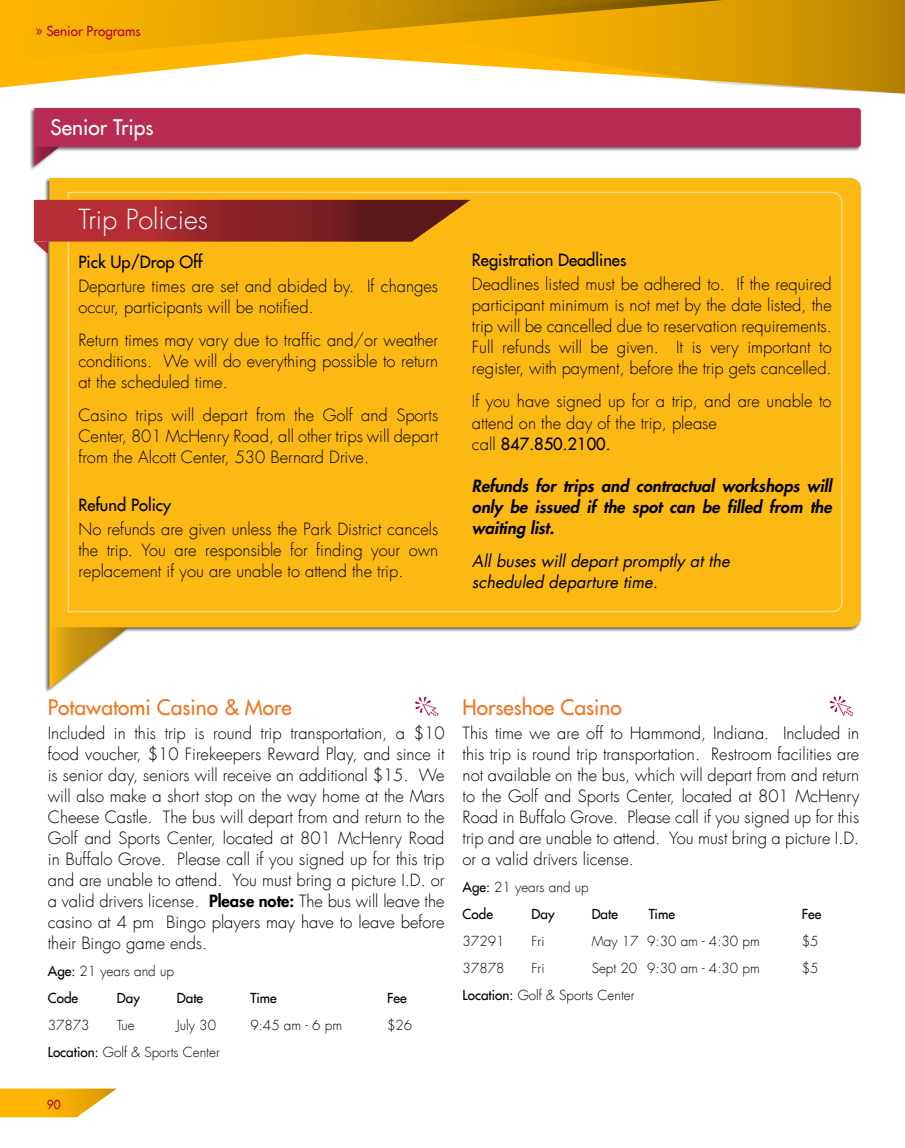
<style>
.page{position:relative;width:905px;height:1148px;background:#fff}
.page>*{position:absolute;margin:0;border:0;box-sizing:border-box;transform-origin:0 0}
.t1{font:300 27px "Futura LT";color:#fff}
.t2{font:21px "Futura LT";color:#ef7622}
.t3{font:21px "Futura LT";color:#fff}
.t4{font:300 16.5px/21px "Futura LT";color:#000;text-align:justify}
.t5{font:italic 800 16.5px/21px "Futura LT";color:#000;text-align:justify}
.t6{font:italic 16.5px/21px "Futura LT";color:#000}
.t7{font:16.5px "Futura LT";color:#000}
.t8{font:300 13.5px/27px "Futura LT";color:#000}
.t9{font:13.5px "Futura LT";color:#000}
.t10{font:13.5px "Futura LT";color:#ab0634}
.t11{font:12px "Futura LT";color:#ab0634}
.s1{font-weight:400}
.s2{font-weight:800}
</style>
<div class="page">
<svg style="left:49px;top:178px;width:811px;height:454px;background:#f5b821"></svg>
<svg style="left:49px;top:627px;width:79px;height:61px"></svg>
<div style="left:67px;top:191px;width:776px;height:422px;background:#fdb913"></div>
<svg style="left:34px;top:200px;width:436px;height:54px;background:#ab4d23"></svg>
<div style="left:29px;top:107px;width:832px;height:64px;background:#000;opacity:.6"></div>
<svg style="left:34px;top:108px;width:826px;height:58px;fill:#b82b53"></svg>
<svg style="left:34px;top:147px;width:25px;height:19px"></svg>
<svg style="left:415px;top:696px;width:23px;height:20px"></svg>
<svg style="left:829px;top:696px;width:24px;height:20px"></svg>
<svg style="left:0;top:1088px;width:117px;height:29px"></svg>
<svg style="left:0;top:59px;width:269px;height:29px"></svg>
<svg style="left:0;top:0;width:324px;height:59px;background:#f2ae03"></svg>
<svg style="left:324px;top:0;width:580px;height:94px"></svg>
<p class="t10" style="left:35px;top:23px;width:107px">» Senior Programs</p>
<p class="t3" style="left:51px;top:113px;width:104px">Senior Trips</p>
<h1 class="t1" style="left:78px;top:202px;width:131px">Trip Policies</h1>
<p class="t7" style="left:78px;top:251px;width:126px">Pick Up/Drop Off</p>
<p class="t4" style="left:78px;top:275px;width:361px">Departure times are set and abided by. If changes occur, participants will be notified.</p>
<p class="t4" style="left:78px;top:329px;width:361px">Return times may vary due to traffic and/or weather conditions. We will do everything possible to return at the scheduled time.</p>
<p class="t4" style="left:78px;top:404px;width:361px">Casino trips will depart from the Golf and Sports Center, 801 McHenry Road, all other trips will depart from the Alcott Center, 530 Bernard Drive.</p>
<p class="t7" style="left:78px;top:494px;width:94px">Refund Policy</p>
<p class="t4" style="left:78px;top:518px;width:361px">No refunds are given unless the Park District cancels the trip. You are responsible for finding your own replacement if you are unable to attend the trip.</p>
<p class="t7" style="left:472px;top:249px;width:156px">Registration Deadlines</p>
<p class="t4" style="left:472px;top:274px;width:361px">Deadlines listed must be adhered to. If the required participant minimum is not met by the date listed, the trip will be cancelled due to reservation requirements.<br>Full refunds will be given. It is very important to register, with payment, before the trip gets cancelled.</p>
<p class="t4" style="left:472px;top:391px;width:361px;text-align:left">If you have signed up for a trip, and are unable to attend on the day of the trip, please<br>call <span class="s1">847.850.2100.</span></p>
<p class="t5" style="left:472px;top:475px;width:361px">Refunds for trips and contractual workshops will only be issued if the spot can be filled from the waiting list.</p>
<p class="t6" style="left:472px;top:550px;width:259px">All buses will depart promptly at the scheduled departure time.</p>
<p class="t2" style="left:48px;top:693px;width:245px">Potawatomi Casino &amp; More</p>
<p class="t4" style="left:48px;top:723px;width:398px">Included in this trip is round trip transportation, a $10 food voucher, $10 Firekeepers Reward Play, and since it is senior day, seniors will receive an additional $15. We will also make a short stop on the way home at the Mars Cheese Castle. The bus will depart from and return to the Golf and Sports Center, located at 801 McHenry Road in Buffalo Grove. Please call if you signed up for this trip and are unable to attend. You must bring a picture I.D. or a valid drivers license. <span class="s2">Please note:</span> The bus will leave the casino at 4 pm Bingo players may have to leave before their Bingo game ends.</p>
<p class="t8" style="left:48px;top:958px;width:128px"><span class="s1">Age:</span> 21 years and up<br><span class="s1">Code</span></p>
<p class="t9" style="left:117px;top:989px;width:25px">Day</p>
<p class="t9" style="left:177px;top:989px;width:28px">Date</p>
<p class="t9" style="left:250px;top:989px;width:28px">Time</p>
<p class="t9" style="left:387px;top:989px;width:21px">Fee</p>
<p class="t8" style="left:48px;top:1012px;width:43px">37873</p>
<p class="t8" style="left:117px;top:1012px;width:19px">Tue</p>
<p class="t8" style="left:177px;top:1012px;width:41px">July 30</p>
<p class="t8" style="left:250px;top:1012px;width:93px">9:45 am - 6 pm</p>
<p class="t8" style="left:387px;top:1012px;width:27px">$26</p>
<p class="t8" style="left:48px;top:1039px;width:173px"><span class="s1">Location:</span> Golf &amp; Sports Center</p>
<p class="t11" style="left:47px;top:1096px;width:15px">90</p>
<p class="t2" style="left:462px;top:693px;width:161px">Horseshoe Casino</p>
<p class="t4" style="left:462px;top:723px;width:398px">This time we are off to Hammond, Indiana. Included in this trip is round trip transportation. Restroom facilities are not available on the bus, which will depart from and return to the Golf and Sports Center, located at 801 McHenry Road in Buffalo Grove. Please call if you signed up for this trip and are unable to attend. You must bring a picture I.D. or a valid drivers license.</p>
<p class="t8" style="left:462px;top:874px;width:128px"><span class="s1">Age:</span> 21 years and up<br><span class="s1">Code</span></p>
<p class="t9" style="left:531px;top:905px;width:25px">Day</p>
<p class="t9" style="left:591px;top:905px;width:28px">Date</p>
<p class="t9" style="left:648px;top:905px;width:28px">Time</p>
<p class="t9" style="left:801px;top:905px;width:21px">Fee</p>
<p class="t8" style="left:462px;top:928px;width:43px">37291</p>
<p class="t8" style="left:531px;top:928px;width:14px">Fri</p>
<p class="t8" style="left:591px;top:928px;width:170px">May 17 9:30 am - 4:30 pm</p>
<p class="t8" style="left:801px;top:928px;width:18px">$5</p>
<p class="t8" style="left:462px;top:955px;width:43px">37878</p>
<p class="t8" style="left:531px;top:955px;width:14px">Fri</p>
<p class="t8" style="left:591px;top:955px;width:170px">Sept 20 9:30 am - 4:30 pm</p>
<p class="t8" style="left:801px;top:955px;width:18px">$5</p>
<p class="t8" style="left:462px;top:982px;width:173px"><span class="s1">Location:</span> Golf &amp; Sports Center</p>
</div>
